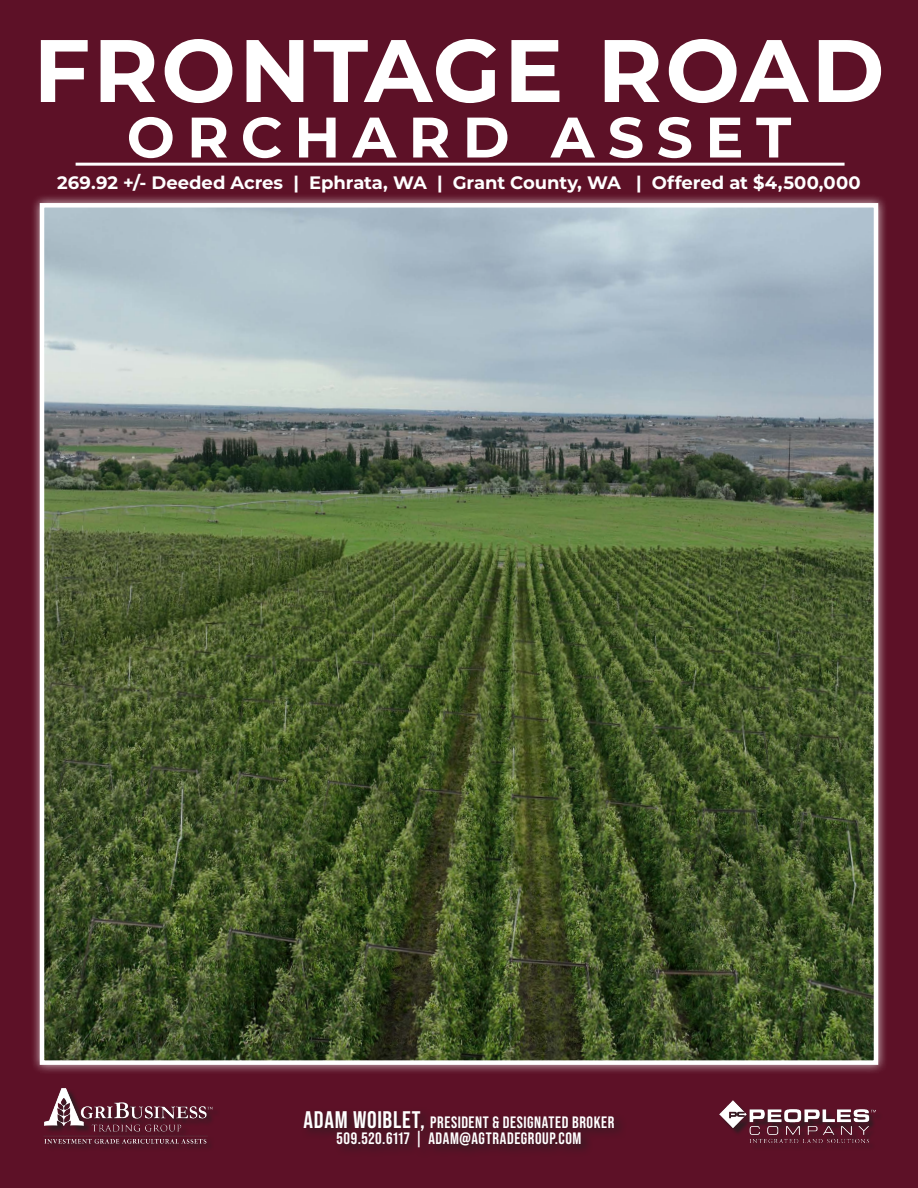
<style>
.page{position:relative;width:918px;height:1188px;background:#5d1127}
.page>*{position:absolute;margin:0;border:0;box-sizing:border-box;transform-origin:0 0}
.t1{font:700 88.5px "Montserrat";letter-spacing:.035em;color:#fff}
.t2{font:700 57px "Montserrat";letter-spacing:.215em;color:#fff}
.t3{font:700 18px "Montserrat";letter-spacing:-.005em;color:#fff}
.t4{font:700 16.5px "Bebas Neue Pro";letter-spacing:.035em;color:#fff}
.s1{font-size:24px}
</style>
<div class="page">
<hr style="left:76px;top:163px;width:769px;height:3px;background:#fff">
<img style="left:44px;top:1088px;width:169px;height:59px">
<div style="left:721px;top:1102px;width:162px;height:48px;background:#591126"></div>
<img style="left:720px;top:1101px;width:155px;height:42px">
<div style="left:301px;top:1107px;width:326px;height:53px;background:#531325"></div>
<div style="left:30px;top:193px;width:858px;height:881px;background:#fff;opacity:.75"></div>
<img style="left:45px;top:208px;width:828px;height:852px">
<div style="left:40px;top:203px;width:838px;height:862px;border:4px solid #fff"></div>
<p class="t1" style="left:34px;top:7px;width:853px">FRONTAGE ROAD</p>
<p class="t2" style="left:127px;top:96px;width:666px">ORCHARD ASSET</p>
<p class="t3" style="left:57px;top:170px;width:805px">269.92 +/- Deeded Acres | Ephrata, WA | Grant County, WA | Offered at $4,500,000</p>
<p class="t4" style="left:304px;top:1113px;width:312px"><span class="s1">ADAM WOIBLET,</span> PRESIDENT &amp; DESIGNATED BROKER</p>
<p class="t4" style="left:337px;top:1129px;width:246px">509.520.6117 | ADAM@AGTRADEGROUP.COM</p>
</div>
